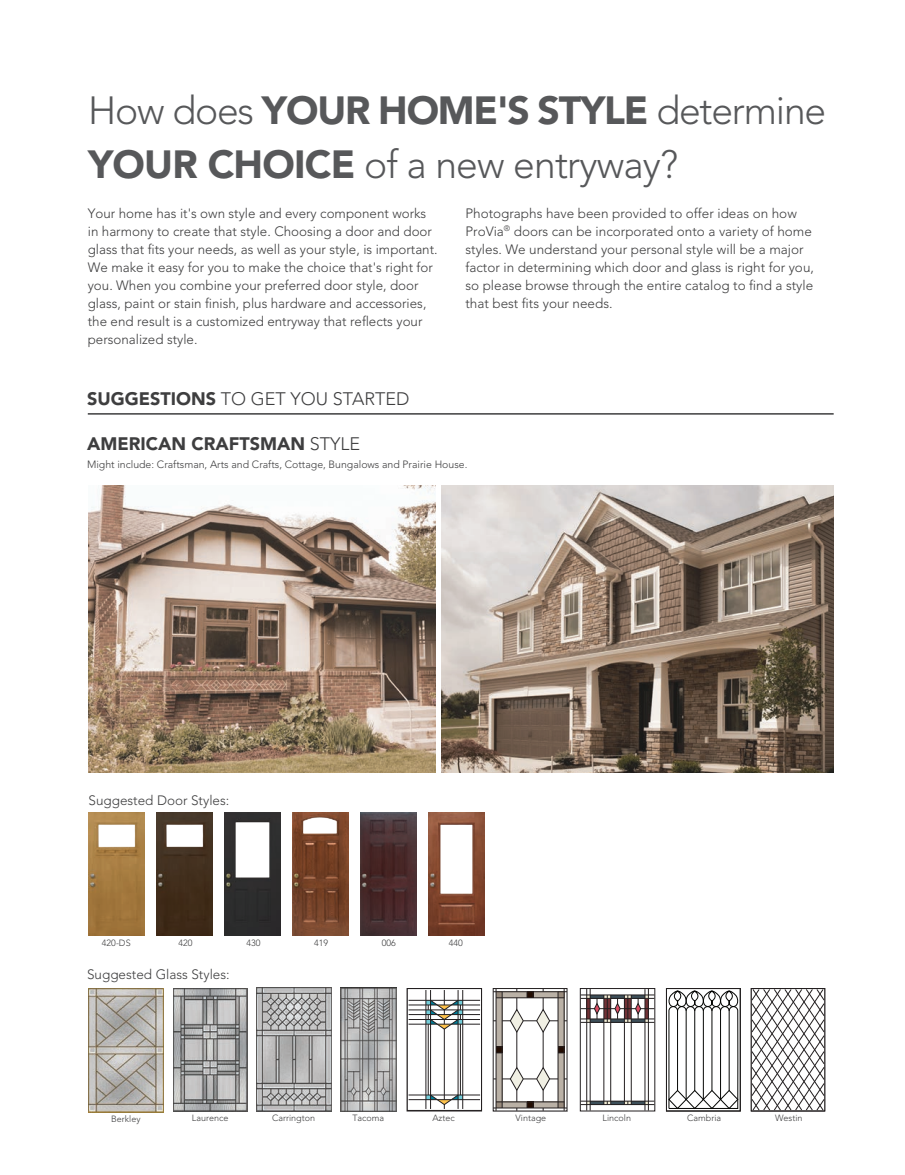
<style>
.page{position:relative;width:905px;height:1175px;background:#fff}
.page>*{position:absolute;margin:0;border:0;box-sizing:border-box;transform-origin:0 0}
.t1{font:300 39px/54px "Avenir LT Std";letter-spacing:-.03em;color:#57585a}
.t2{font:300 18px "Avenir LT Std";color:#3e3e3f}
.t3{font:900 18px "Avenir LT Std";color:#3e3e3f}
.t4{font:300 13.5px/18px "Avenir LT Std";color:#3e3e3f}
.t5{font:300 10.5px "Avenir LT Std";color:#3e3e3f}
.t6{font:300 9px "Avenir LT Std";color:#3e3e3f}
.s1{font-weight:900}
.s2{font-weight:300}
</style>
<div class="page">
<hr style="left:88px;top:413px;width:745px;height:1px;background:#3e3e3f">
<img style="left:442px;top:485px;width:391px;height:287px">
<img style="left:341px;top:988px;width:55px;height:123px">
<img style="left:173px;top:988px;width:75px;height:123px">
<img style="left:224px;top:812px;width:56px;height:123px">
<img style="left:292px;top:812px;width:56px;height:123px">
<img style="left:360px;top:812px;width:56px;height:123px">
<svg style="left:494px;top:990px;width:71px;height:119px"></svg>
<svg style="left:668px;top:990px;width:70px;height:119px"></svg>
<div style="left:666px;top:988px;width:74px;height:123px;border:1px solid #231f20"></div>
<svg style="left:752px;top:990px;width:71px;height:119px"></svg>
<div style="left:750px;top:988px;width:75px;height:123px;border:1px solid #231f20"></div>
<hr style="left:425px;top:990px;width:1px;height:118px;background:#231f20">
<hr style="left:428px;top:1024px;width:1px;height:71px;background:#231f20">
<hr style="left:460px;top:1024px;width:1px;height:71px;background:#231f20">
<hr style="left:430px;top:990px;width:1px;height:118px;background:#231f20">
<hr style="left:408px;top:1004px;width:72px;height:1px;background:#231f20">
<hr style="left:408px;top:1000px;width:72px;height:1px;background:#231f20">
<hr style="left:408px;top:1014px;width:72px;height:1px;background:#231f20">
<hr style="left:408px;top:1009px;width:72px;height:1px;background:#231f20">
<hr style="left:408px;top:1023px;width:72px;height:1px;background:#231f20">
<hr style="left:408px;top:1019px;width:72px;height:1px;background:#231f20">
<hr style="left:408px;top:1099px;width:72px;height:1px;background:#231f20">
<hr style="left:408px;top:1094px;width:72px;height:1px;background:#231f20">
<hr style="left:457px;top:990px;width:1px;height:118px;background:#231f20">
<hr style="left:462px;top:990px;width:1px;height:118px;background:#231f20">
<svg style="left:426px;top:1094px;width:36px;height:14px"></svg>
<hr style="left:444px;top:1029px;width:1px;height:70px;background:#231f20">
<svg style="left:426px;top:990px;width:36px;height:39px"></svg>
<div style="left:406px;top:988px;width:76px;height:123px;border:1px solid #231f20"></div>
<hr style="left:590px;top:1101px;width:14px;height:3px;background:#3d4f59">
<hr style="left:610px;top:1101px;width:14px;height:3px;background:#3d4f59">
<hr style="left:631px;top:1101px;width:14px;height:3px;background:#3d4f59">
<hr style="left:580px;top:1022px;width:74px;height:1px;background:#231f20">
<hr style="left:580px;top:1100px;width:74px;height:1px;background:#231f20">
<hr style="left:580px;top:994px;width:74px;height:1px;background:#231f20">
<hr style="left:580px;top:1104px;width:74px;height:1px;background:#231f20">
<hr style="left:586px;top:989px;width:1px;height:121px;background:#231f20">
<hr style="left:648px;top:989px;width:1px;height:121px;background:#231f20">
<svg style="left:604px;top:1101px;width:6px;height:3px"></svg>
<hr style="left:610px;top:995px;width:1px;height:109px;background:#231f20">
<hr style="left:624px;top:995px;width:1px;height:109px;background:#231f20">
<svg style="left:624px;top:1101px;width:7px;height:3px"></svg>
<hr style="left:590px;top:989px;width:1px;height:121px;background:#231f20">
<hr style="left:603px;top:995px;width:1px;height:109px;background:#231f20">
<hr style="left:631px;top:995px;width:1px;height:109px;background:#231f20">
<hr style="left:644px;top:989px;width:1px;height:121px;background:#231f20">
<svg style="left:582px;top:995px;width:71px;height:27px"></svg>
<div style="left:580px;top:988px;width:75px;height:123px;border:1px solid #231f20"></div>
<img style="left:256px;top:988px;width:75px;height:123px">
<img style="left:89px;top:988px;width:74px;height:124px">
<img style="left:88px;top:812px;width:56px;height:123px">
<img style="left:156px;top:812px;width:56px;height:123px">
<img style="left:88px;top:485px;width:347px;height:287px">
<img style="left:428px;top:812px;width:56px;height:124px">
<h1 class="t1" style="left:88px;top:84px;width:739px">How does <span class="s1">YOUR HOME'S STYLE</span> determine<br><span class="s1">YOUR CHOICE</span> of a new entryway?</h1>
<p class="t4" style="left:88px;top:204px;width:351px">Your home has it's own style and every component works in harmony to create that style. Choosing a door and door glass that fits your needs, as well as your style, is important.<br>We make it easy for you to make the choice that's right for you. When you combine your preferred door style, door glass, paint or stain finish, plus hardware and accessories, the end result is a customized entryway that reflects your personalized style.</p>
<p class="t4" style="left:465px;top:204px;width:350px">Photographs have been provided to offer ideas on how ProVia<sup>®</sup> doors can be incorporated onto a variety of home styles. We understand your personal style will be a major factor in determining which door and glass is right for you, so please browse through the entire catalog to find a style that best fits your needs.</p>
<h2 class="t2" style="left:87px;top:388px;width:324px"><span class="s1">SUGGESTIONS</span> TO GET YOU STARTED</h2>
<h2 class="t3" style="left:87px;top:433px;width:275px">AMERICAN CRAFTSMAN <span class="s2">STYLE</span></h2>
<p class="t5" style="left:87px;top:458px;width:382px">Might include: Craftsman, Arts and Crafts, Cottage, Bungalows and Prairie House.</p>
<p class="t4" style="left:88px;top:792px;width:142px">Suggested Door Styles:</p>
<p class="t6" style="left:102px;top:937px;width:30px">420-DS</p>
<p class="t6" style="left:178px;top:937px;width:16px">420</p>
<p class="t4" style="left:87px;top:965px;width:144px">Suggested Glass Styles:</p>
<p class="t6" style="left:246px;top:937px;width:16px">430</p>
<p class="t6" style="left:314px;top:937px;width:16px">419</p>
<p class="t6" style="left:382px;top:937px;width:16px">006</p>
<p class="t6" style="left:449px;top:937px;width:16px">440</p>
<p class="t6" style="left:515px;top:1112px;width:32px">Vintage</p>
<p class="t6" style="left:687px;top:1112px;width:36px">Cambria</p>
<p class="t6" style="left:775px;top:1112px;width:29px">Westin</p>
<p class="t6" style="left:192px;top:1112px;width:38px">Laurence</p>
<p class="t6" style="left:432px;top:1112px;width:24px">Aztec</p>
<p class="t6" style="left:602px;top:1112px;width:30px">Lincoln</p>
<p class="t6" style="left:111px;top:1113px;width:31px">Berkley</p>
<p class="t6" style="left:272px;top:1112px;width:45px">Carrington</p>
<p class="t6" style="left:352px;top:1112px;width:33px">Tacoma</p>
</div>
